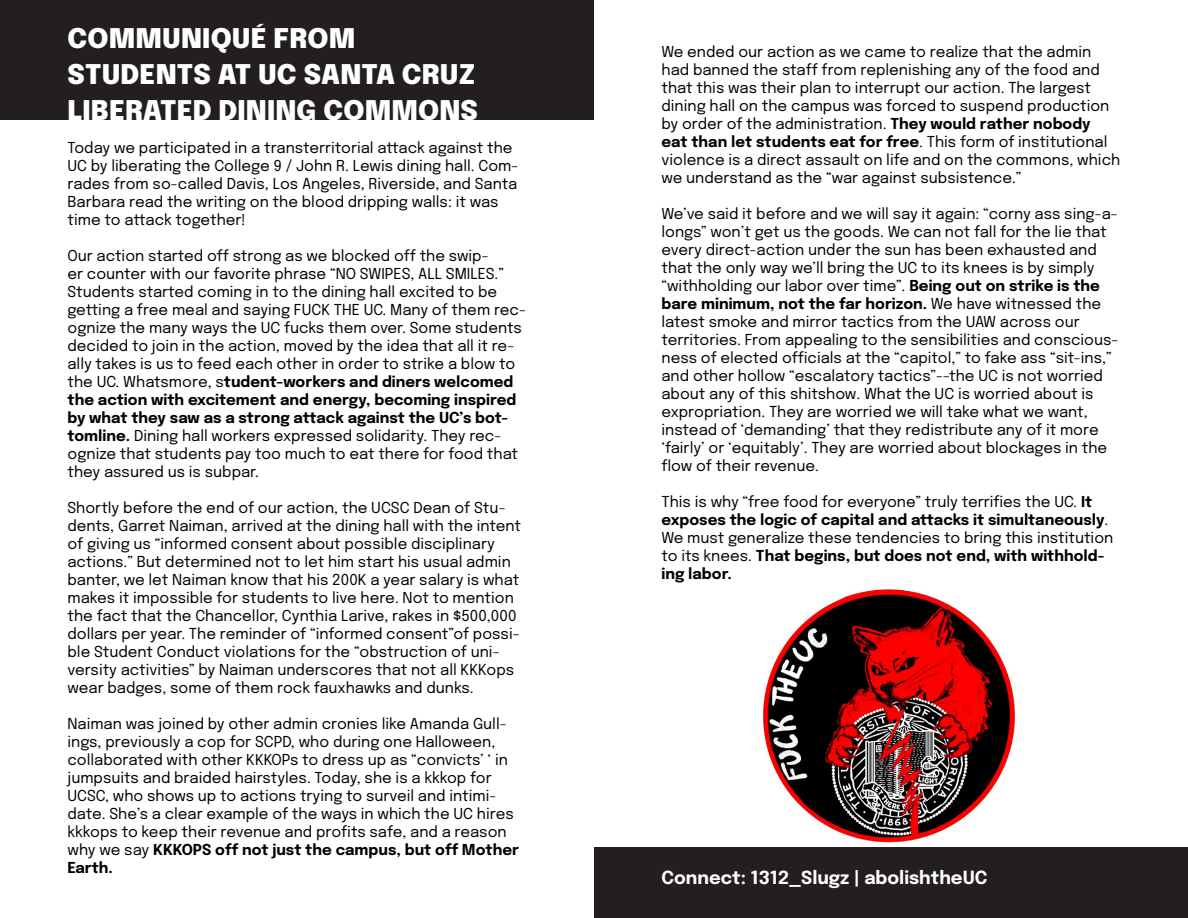
<style>
.page{position:relative;width:1188px;height:918px;background:#fff}
.page>*{position:absolute;margin:0;border:0;box-sizing:border-box;transform-origin:0 0}
.t1{font:900 27px "Epilogue";letter-spacing:.005em;color:#fff}
.t2{font:700 18px "Epilogue";color:#fff}
.t3{font:15px/18px "Epilogue";color:#000}
.s1{font-weight:700}
</style>
<div class="page">
<img style="left:756px;top:589px;width:270px;height:259px">
<div style="left:594px;top:848px;width:594px;height:70px;background:#231f20"></div>
<div style="left:0;top:0;width:594px;height:120px;background:#231f20"></div>
<p class="t1" style="left:68px;top:20px;width:289px">COMMUNIQUÉ FROM</p>
<p class="t1" style="left:68px;top:56px;width:409px">STUDENTS AT UC SANTA CRUZ</p>
<p class="t1" style="left:68px;top:92px;width:412px">LIBERATED DINING COMMONS</p>
<p class="t3" style="left:68px;top:138px;width:453px">Today we participated in a transterritorial attack against the UC by liberating the College 9 / John R. Lewis dining hall. Com&shy;rades from so-called Davis, Los Angeles, Riverside, and Santa Barbara read the writing on the blood dripping walls: it was time to attack together!</p>
<p class="t3" style="left:68px;top:246px;width:460px">Our action started off strong as we blocked off the swip-<br>er counter with our favorite phrase “NO SWIPES, ALL SMILES.” Students started coming in to the dining hall excited to be getting a free meal and saying FUCK THE UC. Many of them rec&shy;ognize the many ways the UC fucks them over. Some students decided to join in the action, moved by the idea that all it re&shy;ally takes is us to feed each other in order to strike a blow to the UC. Whatsmore, s<span class="s1">tudent-workers and diners welcomed the action with excitement and energy, becoming inspired by what they saw as a strong attack against the UC’s bot&shy;tomline.</span> Dining hall workers expressed solidarity. They rec&shy;ognize that students pay too much to eat there for food that they assured us is subpar.</p>
<p class="t3" style="left:68px;top:498px;width:455px">Shortly before the end of our action, the UCSC Dean of Stu&shy;dents, Garret Naiman, arrived at the dining hall with the intent of giving us “informed consent about possible disciplinary actions.” But determined not to let him start his usual admin banter, we let Naiman know that his 200K a year salary is what makes it impossible for students to live here. Not to mention the fact that the Chancellor, Cynthia Larive, rakes in $500,000 dollars per year. The reminder of “informed consent”of possi&shy;ble Student Conduct violations for the “obstruction of uni&shy;versity activities” by Naiman underscores that not all KKKops wear badges, some of them rock fauxhawks and dunks.</p>
<p class="t3" style="left:68px;top:714px;width:453px">Naiman was joined by other admin cronies like Amanda Gull&shy;ings, previously a cop for SCPD, who during one Halloween, collaborated with other KKKOPs to dress up as “convicts’ ‘ in jumpsuits and braided hairstyles. Today, she is a kkkop for UCSC, who shows up to actions trying to surveil and intimi&shy;date. She’s a clear example of the ways in which the UC hires kkkops to keep their revenue and profits safe, and a reason why we say <span class="s1">KKKOPS off not just the campus, but off Mother Earth.</span></p>
<p class="t3" style="left:662px;top:42px;width:460px">We ended our action as we came to realize that the admin had banned the staff from replenishing any of the food and that this was their plan to interrupt our action. The largest dining hall on the campus was forced to suspend production by order of the administration. <span class="s1">They would rather nobody eat than let students eat for free</span>. This form of institutional violence is a direct assault on life and on the commons, which we understand as the “war against subsistence.”</p>
<p class="t3" style="left:662px;top:204px;width:459px">We’ve said it before and we will say it again: “corny ass sing-a&shy;longs” won’t get us the goods. We can not fall for the lie that every direct-action under the sun has been exhausted and that the only way we’ll bring the UC to its knees is by simply “withholding our labor over time”. <span class="s1">Being out on strike is the bare minimum, not the far horizon.</span> We have witnessed the latest smoke and mirror tactics from the UAW across our territories. From appealing to the sensibilities and conscious&shy;ness of elected officials at the “capitol,” to fake ass “sit-ins,” and other hollow “escalatory tactics”--the UC is not worried about any of this shitshow. What the UC is worried about is expropriation. They are worried we will take what we want, instead of ‘demanding’ that they redistribute any of it more ‘fairly’ or ‘equitably’. They are worried about blockages in the flow of their revenue.</p>
<p class="t3" style="left:662px;top:492px;width:453px">This is why “free food for everyone” truly terrifies the UC. <span class="s1">It exposes the logic of capital and attacks it simultaneously</span>.<br>We must generalize these tendencies to bring this institution to its knees. <span class="s1">That begins, but does not end, with withhold&shy;ing labor.</span></p>
<p class="t2" style="left:662px;top:864px;width:328px">Connect: 1312_Slugz | abolishtheUC</p>
</div>
